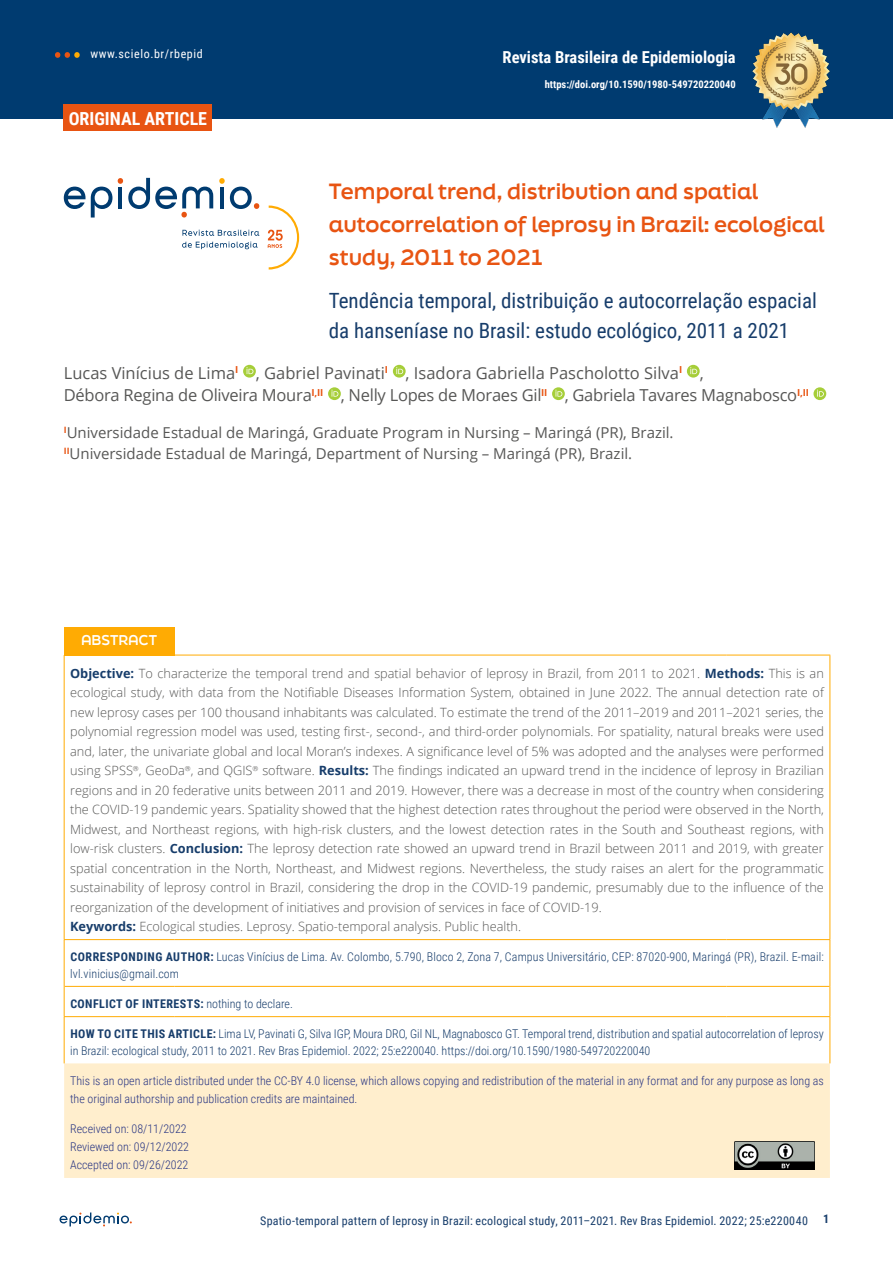
<style>
.page{position:relative;width:893px;height:1263px;background:#fff}
.page>*{position:absolute;margin:0;border:0;box-sizing:border-box;transform-origin:0 0}
.t1{font:21px/30px "Roboto Condensed";color:#173d6b}
.t2{font:700 21px/33px "Final Six";color:#e85412}
.t3{font:700 18px "Roboto Condensed";color:#fff}
.t4{font:16.5px/22.5px "Open Sans";letter-spacing:-.015em;color:#575756}
.t5{font:700 16.5px "Roboto Condensed";color:#fff}
.t6{font:15px/21px "Open Sans";color:#575756}
.t7{font:700 13.5px "Final Six";color:#fff}
.t8{font:300 12.75px/19.5px "Open Sans";color:#575756}
.t9{font:300 12px/16.5px "Roboto Condensed";color:#173d6b}
.t10{font:300 12px/18px "Roboto Condensed";color:#283583}
.t11{font:12px "Roboto Condensed";letter-spacing:.015em;color:#173d6b}
.t12{font:700 12px "Roboto Condensed";letter-spacing:.035em;color:#173d6b}
.t13{font:12px "Roboto Condensed";letter-spacing:.05em;color:#fff}
.t14{font:700 10.5px "Roboto Condensed";color:#fff}
.s1{font-weight:700;color:#173d6b}
.s2{font-weight:700}
.s3{font-weight:300}
</style>
<div class="page">
<svg style="left:60px;top:1212px;width:72px;height:14px"></svg>
<div style="left:0;top:0;width:893px;height:118px;background:#003b70"></div>
<svg style="left:55px;top:52px;width:25px;height:6px"></svg>
<svg style="left:243px;top:365px;width:13px;height:13px"></svg>
<svg style="left:246px;top:367px;width:7px;height:7px"></svg>
<svg style="left:393px;top:365px;width:13px;height:13px"></svg>
<svg style="left:396px;top:367px;width:7px;height:7px"></svg>
<svg style="left:687px;top:365px;width:13px;height:13px"></svg>
<svg style="left:690px;top:367px;width:7px;height:7px"></svg>
<svg style="left:328px;top:387px;width:13px;height:13px"></svg>
<svg style="left:331px;top:390px;width:7px;height:7px"></svg>
<svg style="left:552px;top:387px;width:13px;height:13px"></svg>
<svg style="left:555px;top:390px;width:7px;height:7px"></svg>
<svg style="left:813px;top:387px;width:13px;height:13px"></svg>
<svg style="left:817px;top:390px;width:7px;height:7px"></svg>
<svg style="left:64px;top:187px;width:48px;height:30px"></svg>
<svg style="left:118px;top:178px;width:95px;height:39px"></svg>
<svg style="left:219px;top:178px;width:40px;height:31px"></svg>
<svg style="left:182px;top:230px;width:77px;height:6px"></svg>
<svg style="left:182px;top:242px;width:76px;height:7px"></svg>
<svg style="left:268px;top:206px;width:31px;height:64px"></svg>
<div style="left:64px;top:105px;width:148px;height:26px;background:#e85412"></div>
<div style="left:64px;top:627px;width:110px;height:28px;background:#ffab03"></div>
<div style="left:64px;top:1063px;width:766px;height:115px;background:#ffeecd"></div>
<hr style="left:64px;top:655px;width:1px;height:284px;background:#ffab03">
<hr style="left:174px;top:655px;width:552px;height:1px;background:#ffab03">
<hr style="left:726px;top:655px;width:104px;height:1px;background:#ffab03">
<hr style="left:829px;top:655px;width:1px;height:284px;background:#ffab03">
<hr style="left:64px;top:940px;width:1px;height:46px;background:#ffab03">
<hr style="left:64px;top:986px;width:1px;height:30px;background:#ffab03">
<hr style="left:64px;top:939px;width:110px;height:1px;background:#ffab03">
<hr style="left:174px;top:939px;width:552px;height:1px;background:#ffab03">
<hr style="left:726px;top:939px;width:104px;height:1px;background:#ffab03">
<hr style="left:829px;top:940px;width:1px;height:46px;background:#ffab03">
<hr style="left:829px;top:986px;width:1px;height:30px;background:#ffab03">
<hr style="left:65px;top:986px;width:109px;height:1px;background:#ffab03">
<hr style="left:174px;top:986px;width:552px;height:1px;background:#ffab03">
<hr style="left:726px;top:986px;width:103px;height:1px;background:#ffab03">
<hr style="left:64px;top:1017px;width:1px;height:46px;background:#ffab03">
<hr style="left:64px;top:1016px;width:110px;height:1px;background:#ffab03">
<hr style="left:174px;top:1016px;width:552px;height:1px;background:#ffab03">
<hr style="left:726px;top:1016px;width:104px;height:1px;background:#ffab03">
<hr style="left:829px;top:1017px;width:1px;height:46px;background:#ffab03">
<img style="left:735px;top:1141px;width:79px;height:28px">
<img style="left:731px;top:32px;width:120px;height:96px">
<p class="t13" style="left:90px;top:45px;width:114px">www.scielo.br/rbepid</p>
<h2 class="t3" style="left:69px;top:106px;width:140px">ORIGINAL ARTICLE</h2>
<p class="t5" style="left:502px;top:46px;width:235px">Revista Brasileira de Epidemiologia</p>
<p class="t14" style="left:545px;top:77px;width:192px">https://doi.org/10.1590/1980-549720220040</p>
<h1 class="t2" style="left:329px;top:174px;width:497px">Temporal trend, distribution and spatial autocorrelation of leprosy in Brazil: ecological study, 2011 to 2021</h1>
<h1 class="t1" style="left:329px;top:285px;width:490px">Tendência temporal, distribuição e autocorrelação espacial da hanseníase no Brasil: estudo ecológico, 2011 a 2021</h1>
<p class="t4" style="left:64px;top:361px;width:747px">Lucas Vinícius de Lima<sup>I</sup> , Gabriel Pavinati<sup>I</sup> , Isadora Gabriella Pascholotto Silva<sup>I</sup> ,<br>Débora Regina de Oliveira Moura<sup>I,II</sup> , Nelly Lopes de Moraes Gil<sup>II</sup> , Gabriela Tavares Magnabosco<sup>I,II</sup></p>
<p class="t6" style="left:64px;top:421px;width:611px"><sup>I</sup>Universidade Estadual de Maringá, Graduate Program in Nursing – Maringá (PR), Brazil.<br><sup>II</sup>Universidade Estadual de Maringá, Department of Nursing – Maringá (PR), Brazil.</p>
<p class="t7" style="left:81px;top:630px;width:78px">ABSTRACT</p>
<p class="t8" style="left:70px;top:663px;width:755px"><span class="s1">Objective:</span> To characterize the temporal trend and spatial behavior of leprosy in Brazil, from 2011 to 2021. <span class="s1">Methods:</span> This is an ecological study, with data from the Notifiable Diseases Information System, obtained in June 2022. The annual detection rate of new leprosy cases per 100 thousand inhabitants was calculated. To estimate the trend of the 2011–2019 and 2011–2021 series, the polynomial regression model was used, testing first-, second-, and third-order polynomials. For spatiality, natural breaks were used and, later, the univariate global and local Moran’s indexes. A significance level of 5% was adopted and the analyses were performed using SPSS , GeoDa , and QGIS software. <span class="s1">Results:</span> The findings indicated an upward trend in the incidence of leprosy in Brazilian regions and in 20 federative units between 2011 and 2019. However, there was a decrease in most of the country when considering the COVID-19 pandemic years. Spatiality showed that the highest detection rates throughout the period were observed in the North, Midwest, and Northeast regions, with high-risk clusters, and the lowest detection rates in the South and Southeast regions, with low-risk clusters. <span class="s1">Conclusion:</span> The leprosy detection rate showed an upward trend in Brazil between 2011 and 2019, with greater spatial concentration in the North, Northeast, and Midwest regions. Nevertheless, the study raises an alert for the programmatic sustainability of leprosy control in Brazil, considering the drop in the COVID-19 pandemic, presumably due to the influence of the reorganization of the development of initiatives and provision of services in face of COVID-19.<br><span class="s1">Keywords:</span> Ecological studies. Leprosy. Spatio-temporal analysis. Public health.</p>
<p class="t9" style="left:70px;top:948px;width:755px"><span class="s2">CORRESPONDING AUTHOR:</span> Lucas Vinícius de Lima. Av. Colombo, 5.790, Bloco 2, Zona 7, Campus Universitário, CEP: 87020-900, Maringá (PR), Brazil. E-mail: lvl.vinicius@gmail.com</p>
<p class="t12" style="left:70px;top:995px;width:224px">CONFLICT OF INTERESTS: <span class="s3">nothing to declare.</span></p>
<p class="t9" style="left:70px;top:1025px;width:755px"><span class="s2">HOW TO CITE THIS ARTICLE:</span> Lima LV, Pavinati G, Silva IGP, Moura DRO, Gil NL, Magnabosco GT. Temporal trend, distribution and spatial autocorrelation of leprosy in Brazil: ecological study, 2011 to 2021. Rev Bras Epidemiol. 2022; 25:e220040. https://doi.org/10.1590/1980-549720220040</p>
<p class="t10" style="left:70px;top:1071px;width:755px">This is an open article distributed under the CC-BY 4.0 license, which allows copying and redistribution of the material in any format and for any purpose as long as the original authorship and publication credits are maintained.</p>
<p class="t10" style="left:70px;top:1120px;width:120px">Received on: 08/11/2022<br>Reviewed on: 09/12/2022<br>Accepted on: 09/26/2022</p>
<p class="t11" style="left:260px;top:1212px;width:549px">Spatio-temporal pattern of leprosy in Brazil: ecological study, 2011–2021. Rev Bras Epidemiol. 2022; 25:e220040</p>
<p class="t12" style="left:823px;top:1211px;width:8px">1</p>
</div>
